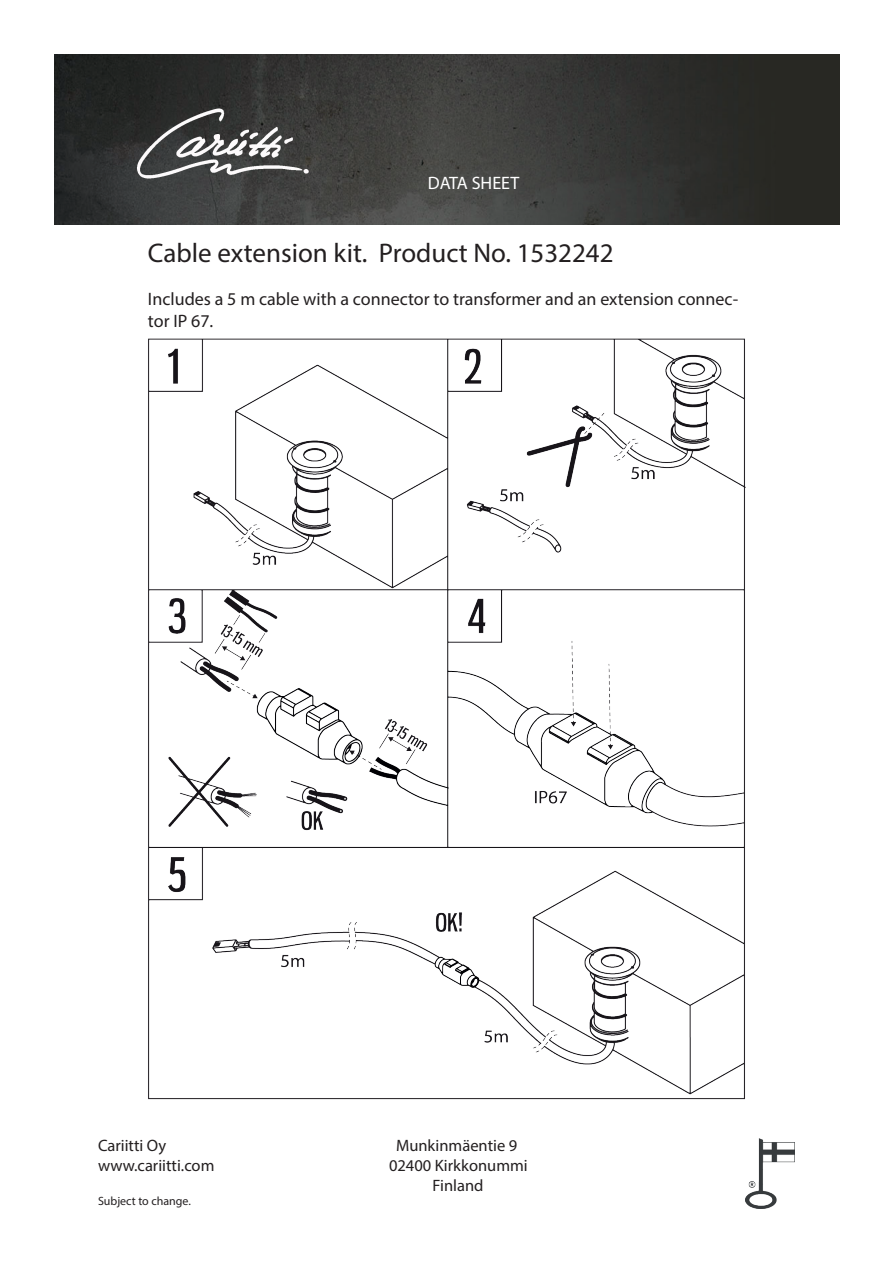
<style>
.page{position:relative;width:893px;height:1263px;background:#fff}
.page>*{position:absolute;margin:0;border:0;box-sizing:border-box;transform-origin:0 0}
.t1{font:27px "Myriad Pro";color:#231f20}
.t2{font:18px/21.6px "Myriad Pro";color:#231f20}
.t3{font:18px "Myriad Pro";color:#fff}
.t4{font:16.5px/19.8px "Myriad Pro";color:#231f20;text-align:center}
.t5{font:12px "Myriad Pro";color:#231f20}
</style>
<div class="page">
<img style="left:148px;top:338px;width:598px;height:762px">
<img style="left:54px;top:54px;width:785px;height:170px">
<img style="left:98px;top:100px;width:246px;height:91px">
<img style="left:746px;top:1139px;width:49px;height:70px">
<p class="t3" style="left:428px;top:172px;width:93px">DATA SHEET</p>
<h1 class="t1" style="left:148px;top:236px;width:467px">Cable extension kit. Product No. 1532242</h1>
<p class="t2" style="left:148px;top:288px;width:592px">Includes a 5 m cable with a connector to transformer and an extension connec&shy;tor IP 67.</p>
<p class="t4" style="left:98px;top:1135px;width:70px">Cariitti Oy</p>
<p class="t4" style="left:396px;top:1135px;width:123px">Munkinmäentie 9</p>
<p class="t4" style="left:98px;top:1155px;width:118px">www.cariitti.com</p>
<p class="t4" style="left:389px;top:1155px;width:140px">02400 Kirkkonummi<br>Finland</p>
<p class="t5" style="left:98px;top:1194px;width:94px">Subject to change.</p>
</div>
